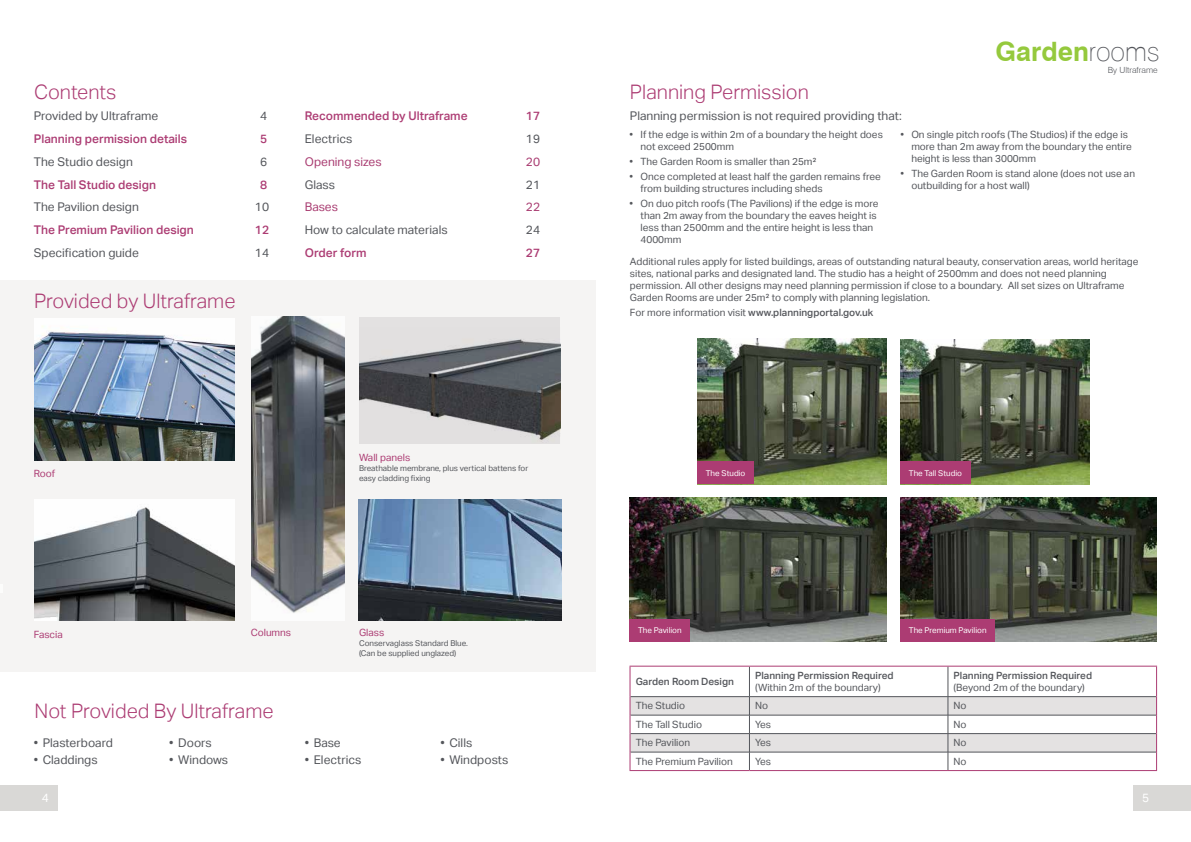
<style>
.page{position:relative;width:1191px;height:842px;background:#fff}
.page>*{position:absolute;margin:0;border:0;box-sizing:border-box;transform-origin:0 0}
.t1{font:700 26.7px "Swiss 721 BT";color:#95c93d}
.t2{font:300 20px "Aktiv Grotesk";color:#ac3c73}
.t3{font:12px "Aktiv Grotesk";color:#54565b}
.t4{font:500 12px "Aktiv Grotesk";color:#ac3c73}
.t5{font:500 12px "Aktiv Grotesk";color:#ad3d74}
.t6{font:12px "Aktiv Grotesk";color:#a93c71}
.t7{font:12px "Aktiv Grotesk";color:#fff}
.t8{font:10px/12px "Aktiv Grotesk";color:#54565b}
.t9{font:500 10px "Aktiv Grotesk";color:#54565b}
.t10{font:10px "Aktiv Grotesk";color:#ac3c73}
.t11{font:300 8.5px "Swiss 721 BT";color:#54565b}
.t12{font:8px/10px "Aktiv Grotesk";color:#54565b}
.t13{font:8px "Aktiv Grotesk";color:#fff}
.s1{font-weight:100;color:#54565b}
.s2{font-weight:400}
</style>
<div class="page">
<div style="left:0;top:785px;width:57px;height:26px;background:#d9d8d6"></div>
<div style="left:1133px;top:785px;width:58px;height:26px;background:#d9d8d6"></div>
<div style="left:0;top:281px;width:595px;height:391px;background:#f5f4f3"></div>
<img style="left:251px;top:317px;width:93px;height:296px">
<div style="left:359px;top:317px;width:201px;height:126px;background:#e3e1e1"></div>
<img style="left:359px;top:339px;width:201px;height:103px">
<img style="left:358px;top:500px;width:203px;height:121px">
<hr style="left:629px;top:666px;width:120px;height:1px;background:#ac3c73">
<hr style="left:749px;top:666px;width:199px;height:1px;background:#ac3c73">
<hr style="left:948px;top:666px;width:209px;height:1px;background:#ac3c73">
<svg style="left:629px;top:667px;width:528px;height:103px"></svg>
<hr style="left:629px;top:770px;width:120px;height:1px;background:#ac3c73">
<hr style="left:749px;top:770px;width:199px;height:1px;background:#ac3c73">
<hr style="left:948px;top:770px;width:209px;height:1px;background:#ac3c73">
<img style="left:34px;top:318px;width:201px;height:142px">
<img style="left:35px;top:500px;width:200px;height:121px">
<img style="left:697px;top:339px;width:189px;height:145px">
<img style="left:900px;top:339px;width:189px;height:145px">
<img style="left:629px;top:497px;width:257px;height:144px">
<img style="left:900px;top:497px;width:257px;height:144px">
<div style="left:697px;top:461px;width:57px;height:23px;background:#ac3c73"></div>
<div style="left:629px;top:619px;width:61px;height:22px;background:#ac3c73"></div>
<div style="left:900px;top:461px;width:70px;height:23px;background:#ac3c73"></div>
<div style="left:900px;top:619px;width:95px;height:22px;background:#ac3c73"></div>
<h1 class="t1" style="left:995px;top:35px;width:166px">Garden<span class="s1">rooms</span></h1>
<p class="t11" style="left:1107px;top:65px;width:51px">By Ultraframe</p>
<h2 class="t2" style="left:34px;top:80px;width:84px">Contents</h2>
<p class="t3" style="left:34px;top:109px;width:126px">Provided by Ultraframe</p>
<p class="t3" style="left:260px;top:109px;width:9px">4</p>
<p class="t4" style="left:34px;top:132px;width:155px">Planning permission details</p>
<p class="t4" style="left:260px;top:132px;width:9px">5</p>
<p class="t3" style="left:34px;top:154px;width:100px">The Studio design</p>
<p class="t3" style="left:260px;top:154px;width:9px">6</p>
<p class="t4" style="left:34px;top:177px;width:124px">The Tall Studio design</p>
<p class="t4" style="left:260px;top:177px;width:9px">8</p>
<p class="t3" style="left:34px;top:200px;width:107px">The Pavilion design</p>
<p class="t3" style="left:255px;top:200px;width:16px">10</p>
<p class="t4" style="left:34px;top:223px;width:162px">The Premium Pavilion design</p>
<p class="t4" style="left:255px;top:223px;width:16px">12</p>
<p class="t3" style="left:34px;top:246px;width:107px">Specification guide</p>
<p class="t3" style="left:255px;top:246px;width:16px">14</p>
<h2 class="t2" style="left:34px;top:289px;width:203px">Provided by Ultraframe</h2>
<p class="t5" style="left:305px;top:109px;width:164px">Recommended by Ultraframe</p>
<p class="t5" style="left:526px;top:109px;width:16px">17</p>
<p class="t3" style="left:305px;top:132px;width:49px">Electrics</p>
<p class="t3" style="left:526px;top:132px;width:16px">19</p>
<p class="t6" style="left:305px;top:154px;width:78px">Opening sizes</p>
<p class="t6" style="left:526px;top:154px;width:16px">20</p>
<p class="t3" style="left:305px;top:177px;width:32px">Glass</p>
<p class="t3" style="left:526px;top:177px;width:16px">21</p>
<p class="t6" style="left:305px;top:200px;width:35px">Bases</p>
<p class="t6" style="left:526px;top:200px;width:16px">22</p>
<p class="t3" style="left:305px;top:223px;width:144px">How to calculate materials</p>
<p class="t3" style="left:526px;top:223px;width:16px">24</p>
<p class="t4" style="left:305px;top:246px;width:63px">Order form</p>
<p class="t4" style="left:526px;top:246px;width:16px">27</p>
<h2 class="t2" style="left:630px;top:81px;width:180px">Planning Permission</h2>
<p class="t3" style="left:630px;top:109px;width:273px">Planning permission is not required providing that:</p>
<p class="t8" style="left:911px;top:129px;width:222px;text-indent:-11px">• On single pitch roofs (The Studios) if the edge is more than 2m away from the boundary the entire height is less than 3000mm</p>
<p class="t8" style="left:911px;top:168px;width:225px;text-indent:-11px">• The Garden Room is stand alone (does not use an outbuilding for a host wall)</p>
<p class="t8" style="left:640px;top:129px;width:244px;text-indent:-11px">• If the edge is within 2m of a boundary the height does not exceed 2500mm</p>
<p class="t8" style="left:629px;top:156px;width:189px">• The Garden Room is smaller than 25m²</p>
<p class="t8" style="left:640px;top:171px;width:242px;text-indent:-11px">• Once completed at least half the garden remains free from building structures including sheds</p>
<p class="t8" style="left:640px;top:197px;width:240px;text-indent:-11px">• On duo pitch roofs (The Pavilions) if the edge is more than 2m away from the boundary the eaves height is less than 2500mm and the entire height is less than 4000mm</p>
<p class="t8" style="left:630px;top:256px;width:510px">Additional rules apply for listed buildings, areas of outstanding natural beauty, conservation areas, world heritage sites, national parks and designated land. The studio has a height of 2500mm and does not need planning permission. All other designs may need planning permission if close to a boundary. All set sizes on Ultraframe Garden Rooms are under 25m² to comply with planning legislation.</p>
<p class="t9" style="left:630px;top:307px;width:245px"><span class="s2">For more information visit</span> www.planningportal.gov.uk</p>
<p class="t10" style="left:34px;top:467px;width:23px">Roof</p>
<p class="t10" style="left:359px;top:451px;width:53px">Wall panels</p>
<p class="t12" style="left:359px;top:463px;width:171px">Breathable membrane, plus vertical battens for easy cladding fixing</p>
<p class="t13" style="left:706px;top:468px;width:41px">The Studio</p>
<p class="t13" style="left:909px;top:468px;width:55px">The Tall Studio</p>
<p class="t10" style="left:34px;top:628px;width:31px">Fascia</p>
<p class="t10" style="left:251px;top:627px;width:42px">Columns</p>
<p class="t10" style="left:359px;top:627px;width:27px">Glass</p>
<p class="t12" style="left:359px;top:639px;width:110px">Conservaglass Standard Blue. (Can be supplied unglazed)</p>
<p class="t13" style="left:638px;top:625px;width:45px">The Pavilion</p>
<p class="t13" style="left:909px;top:625px;width:79px">The Premium Pavilion</p>
<p class="t9" style="left:635px;top:676px;width:100px">Garden Room Design</p>
<p class="t9" style="left:755px;top:670px;width:140px">Planning Permission Required</p>
<p class="t8" style="left:755px;top:681px;width:127px">(Within 2m of the boundary)</p>
<p class="t9" style="left:953px;top:670px;width:140px">Planning Permission Required</p>
<p class="t8" style="left:953px;top:681px;width:133px">(Beyond 2m of the boundary)</p>
<h2 class="t2" style="left:35px;top:700px;width:241px">Not Provided By Ultraframe</h2>
<p class="t3" style="left:34px;top:736px;width:81px">• Plasterboard</p>
<p class="t3" style="left:34px;top:753px;width:65px">• Claddings</p>
<p class="t3" style="left:169px;top:736px;width:44px">• Doors</p>
<p class="t3" style="left:169px;top:753px;width:60px">• Windows</p>
<p class="t3" style="left:305px;top:736px;width:37px">• Base</p>
<p class="t3" style="left:305px;top:753px;width:58px">• Electrics</p>
<p class="t3" style="left:440px;top:736px;width:33px">• Cills</p>
<p class="t3" style="left:440px;top:753px;width:69px">• Windposts</p>
<p class="t8" style="left:635px;top:700px;width:51px">The Studio</p>
<p class="t8" style="left:755px;top:700px;width:15px">No</p>
<p class="t8" style="left:953px;top:700px;width:15px">No</p>
<p class="t8" style="left:635px;top:718px;width:68px">The Tall Studio</p>
<p class="t8" style="left:755px;top:718px;width:17px">Yes</p>
<p class="t8" style="left:953px;top:718px;width:15px">No</p>
<p class="t8" style="left:635px;top:737px;width:56px">The Pavilion</p>
<p class="t8" style="left:755px;top:737px;width:17px">Yes</p>
<p class="t8" style="left:953px;top:737px;width:15px">No</p>
<p class="t8" style="left:635px;top:755px;width:99px">The Premium Pavilion</p>
<p class="t8" style="left:755px;top:755px;width:17px">Yes</p>
<p class="t8" style="left:953px;top:755px;width:15px">No</p>
<p class="t7" style="left:42px;top:791px;width:9px">4</p>
<p class="t7" style="left:1142px;top:791px;width:9px">5</p>
</div>
